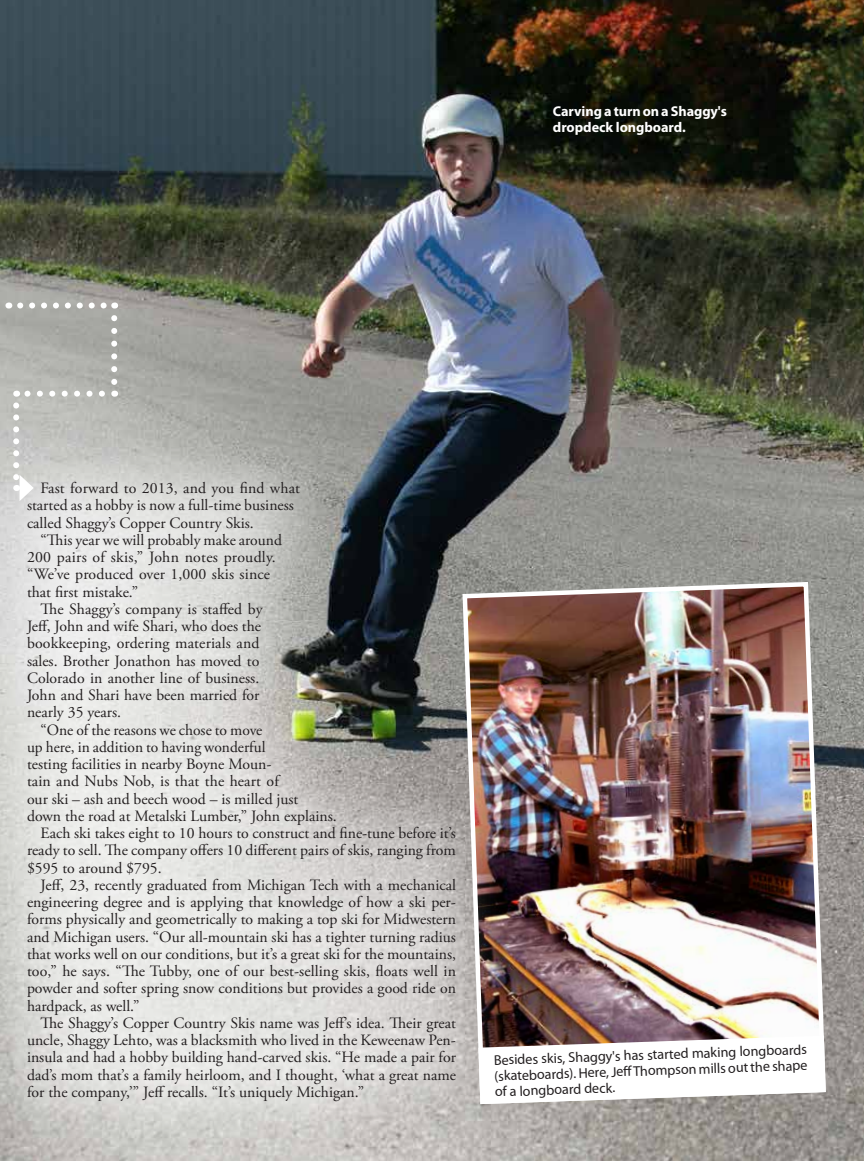
<style>
.page{position:relative;width:864px;height:1161px;background:#fff}
.page>*{position:absolute;margin:0;border:0;box-sizing:border-box;transform-origin:0 0}
.t1{font:15.75px/17.2px "Adobe Garamond Pro";color:#231f20}
.t2{font:14.25px/15.8px "Myriad Pro";color:#231f20;text-align:justify}
.t3{font:700 14.25px/15.8px "Myriad Pro";letter-spacing:-.005em;color:#fff}
</style>
<div class="page">
<img style="left:0;top:0;width:864px;height:1161px">
<img style="left:505px;top:580px;width:323px;height:453px">
<svg style="left:505px;top:1033px;width:323px;height:73px"></svg>
<div style="left:0;top:434px;width:505px;height:715px;background:#fff;opacity:.75"></div>
<svg style="left:20px;top:303px;width:88px;height:6px"></svg>
<svg style="left:111px;top:318px;width:6px;height:79px"></svg>
<svg style="left:16px;top:391px;width:86px;height:6px"></svg>
<svg style="left:13px;top:405px;width:21px;height:96px"></svg>
<p class="t3" style="left:553px;top:103px;width:175px">Carving a turn on a Shaggy's dropdeck longboard.</p>
<p class="t1" style="left:27px;top:480px;width:275px;text-indent:14px">Fast forward to 2013, and you find what started as a hobby is now a full-time business called Shaggy’s Copper Country Skis.</p>
<p class="t1" style="left:27px;top:532px;width:257px;text-indent:14px">“This year we will probably make around 200 pairs of skis,” John notes proudly. “We’ve produced over 1,000 skis since that first mistake.”</p>
<p class="t1" style="left:27px;top:601px;width:237px;text-indent:14px">The Shaggy’s company is staffed by Jeff, John and wife Shari, who does the bookkeeping, ordering materials and sales. Brother Jonathon has moved to Colorado in another line of business.<br>John and Shari have been married for nearly 35 years.</p>
<p class="t1" style="left:40px;top:722px;width:223px">“One of the reasons we chose to move</p>
<p class="t1" style="left:27px;top:739px;width:240px">up here, in addition to having wonderful</p>
<p class="t1" style="left:27px;top:756px;width:246px">testing facilities in nearby Boyne Moun-</p>
<p class="t1" style="left:27px;top:773px;width:253px">tain and Nubs Nob, is that the heart of</p>
<p class="t1" style="left:27px;top:791px;width:273px">our ski – ash and beech wood – is milled just</p>
<p class="t1" style="left:27px;top:808px;width:311px">down the road at Metalski Lumber,” John explains.</p>
<p class="t1" style="left:40px;top:825px;width:417px">Each ski takes eight to 10 hours to construct and fine-tune before it’s</p>
<p class="t1" style="left:27px;top:842px;width:431px">ready to sell. The company offers 10 different pairs of skis, ranging from</p>
<p class="t1" style="left:27px;top:860px;width:136px">$595 to around $795.</p>
<p class="t1" style="left:40px;top:877px;width:417px">Jeff, 23, recently graduated from Michigan Tech with a mechanical</p>
<p class="t1" style="left:27px;top:894px;width:431px">engineering degree and is applying that knowledge of how a ski per-</p>
<p class="t1" style="left:27px;top:911px;width:431px">forms physically and geometrically to making a top ski for Midwestern</p>
<p class="t1" style="left:27px;top:929px;width:430px">and Michigan users. “Our all-mountain ski has a tighter turning radius</p>
<p class="t1" style="left:27px;top:946px;width:431px">that works well on our conditions, but it’s a great ski for the mountains,</p>
<p class="t1" style="left:27px;top:963px;width:431px">too,” he says. “The Tubby, one of our best-selling skis, floats well in</p>
<p class="t1" style="left:27px;top:980px;width:430px">powder and softer spring snow conditions but provides a good ride on</p>
<p class="t1" style="left:27px;top:998px;width:114px">hardpack, as well.”</p>
<p class="t1" style="left:40px;top:1015px;width:417px">The Shaggy’s Copper Country Skis name was Jeff’s idea. Their great</p>
<p class="t1" style="left:27px;top:1032px;width:430px">uncle, Shaggy Lehto, was a blacksmith who lived in the Keweenaw Pen-</p>
<p class="t1" style="left:27px;top:1049px;width:431px">insula and had a hobby building hand-carved skis. “He made a pair for</p>
<p class="t1" style="left:27px;top:1067px;width:431px">dad’s mom that’s a family heirloom, and I thought, ‘what a great name</p>
<p class="t1" style="left:27px;top:1084px;width:339px">for the company,’” Jeff recalls. “It’s uniquely Michigan.”</p>
<p class="t2" style="left:494px;top:1052px;width:315px;rotate:-2deg">Besides skis, Shaggy's has started making longboards (skateboards). Here, Jeff Thompson mills out the shape of a longboard deck.</p>
</div>
